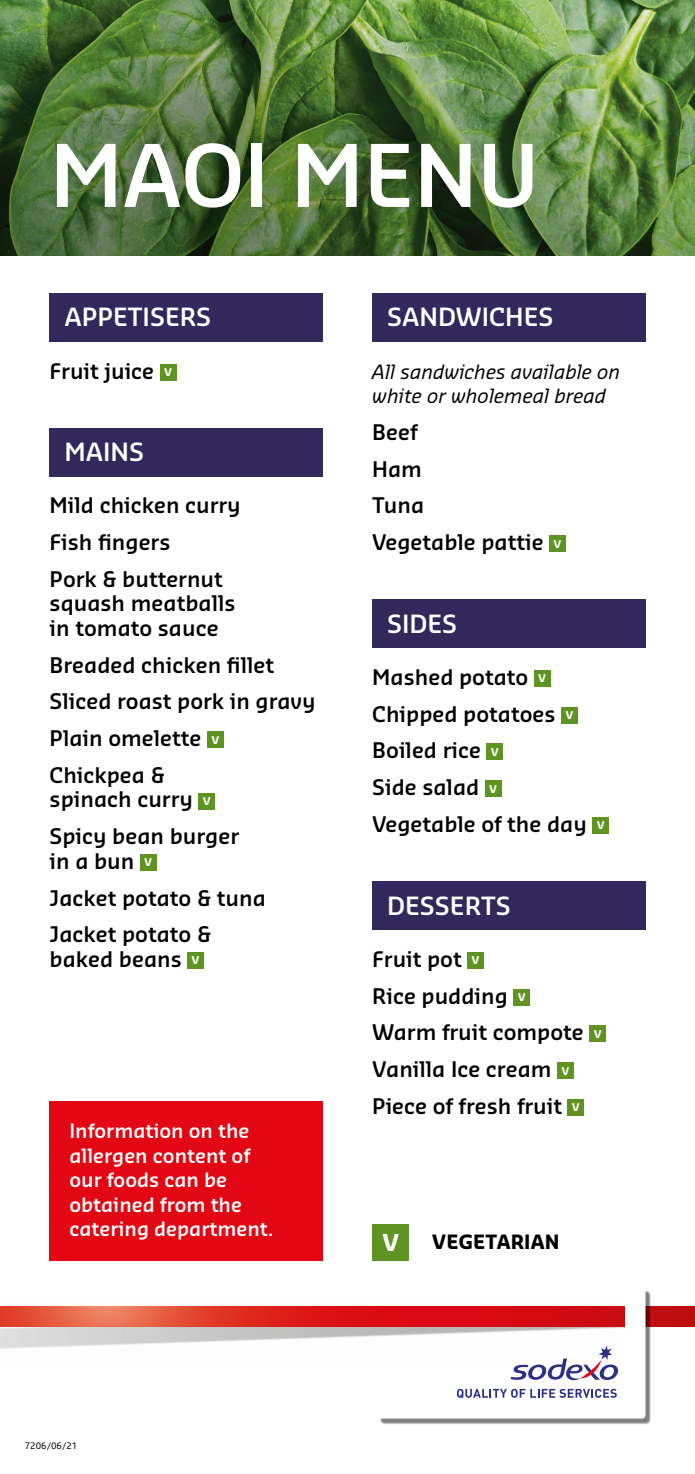
<style>
.page{position:relative;width:695px;height:1474px;background:#fff}
.page>*{position:absolute;margin:0;border:0;box-sizing:border-box;transform-origin:0 0}
.t1{font:600 84px "Sansa Pro";letter-spacing:-.005em;color:#fff}
.t2{font:600 24.5px "Sansa Pro";color:#fff}
.t3{font:700 22.75px "Sansa Pro";color:#fff}
.t4{font:600 21px/36.8px "Sansa Pro";color:#000}
.t5{font:600 19.25px/24.5px "Sansa Pro";color:#fff}
.t6{font:italic 19.25px/24.5px "Sansa Pro";color:#000}
.t7{font:700 19.25px "Sansa Pro";color:#000}
.t8{font:8.75px "Sansa Pro";color:#000}
.s1{font-weight:700;font-size:10.5px;color:#fff}
</style>
<div class="page">
<img style="left:0;top:0;width:694px;height:256px">
<div style="left:372px;top:1224px;width:37px;height:36px;background:#5f9322"></div>
<div style="left:50px;top:1101px;width:272px;height:159px;background:#e30613"></div>
<div style="left:50px;top:293px;width:272px;height:49px;background:#32285b"></div>
<div style="left:50px;top:427px;width:272px;height:49px;background:#32285b"></div>
<div style="left:160px;top:364px;width:16px;height:16px;background:#5f9322"></div>
<div style="left:207px;top:731px;width:16px;height:17px;background:#5f9322"></div>
<div style="left:198px;top:792px;width:17px;height:17px;background:#5f9322"></div>
<div style="left:140px;top:854px;width:16px;height:16px;background:#5f9322"></div>
<div style="left:187px;top:952px;width:17px;height:16px;background:#5f9322"></div>
<div style="left:372px;top:293px;width:273px;height:49px;background:#32285b"></div>
<div style="left:372px;top:599px;width:273px;height:49px;background:#32285b"></div>
<div style="left:372px;top:881px;width:273px;height:49px;background:#32285b"></div>
<div style="left:549px;top:535px;width:16px;height:17px;background:#5f9322"></div>
<div style="left:534px;top:670px;width:16px;height:16px;background:#5f9322"></div>
<div style="left:561px;top:707px;width:16px;height:16px;background:#5f9322"></div>
<div style="left:486px;top:743px;width:17px;height:17px;background:#5f9322"></div>
<div style="left:485px;top:780px;width:16px;height:17px;background:#5f9322"></div>
<div style="left:592px;top:817px;width:16px;height:16px;background:#5f9322"></div>
<div style="left:467px;top:952px;width:16px;height:16px;background:#5f9322"></div>
<div style="left:513px;top:988px;width:16px;height:17px;background:#5f9322"></div>
<div style="left:589px;top:1025px;width:16px;height:17px;background:#5f9322"></div>
<div style="left:557px;top:1062px;width:16px;height:16px;background:#5f9322"></div>
<div style="left:567px;top:1099px;width:17px;height:16px;background:#5f9322"></div>
<div style="left:645px;top:1306px;width:49px;height:20px;background:#be0d0d"></div>
<div style="left:380px;top:1290px;width:271px;height:134px;background:#000;opacity:.5"></div>
<div style="left:377px;top:1287px;width:268px;height:131px;background:#fff;border-radius:3px"></div>
<img style="left:0;top:1326px;width:624px;height:23px">
<svg style="left:0;top:1306px;width:624px;height:20px;background:#dd2b24"></svg>
<svg style="left:510px;top:1345px;width:108px;height:36px"></svg>
<svg style="left:457px;top:1388px;width:159px;height:9px"></svg>
<h1 class="t1" style="left:50px;top:120px;width:491px">MAOI MENU</h1>
<p class="t2" style="left:64px;top:301px;width:148px">APPETISERS</p>
<p class="t4" style="left:50px;top:351px;width:124px">Fruit juice <span class="s1">V</span></p>
<p class="t2" style="left:64px;top:436px;width:81px">MAINS</p>
<p class="t4" style="left:50px;top:486px;width:193px">Mild chicken curry<br>Fish fingers<br>Pork &amp; butternut</p>
<p class="t4" style="left:50px;top:590px;width:187px;line-height:24.5px">squash meatballs in tomato sauce</p>
<p class="t4" style="left:50px;top:645px;width:267px">Breaded chicken fillet<br>Sliced roast pork in gravy<br>Plain omelette <span class="s1">V<br></span>Chickpea &amp;</p>
<p class="t4" style="left:50px;top:780px;width:191px">spinach curry <span class="s1">V<br></span>Spicy bean burger</p>
<p class="t4" style="left:50px;top:841px;width:218px">in a bun <span class="s1">V<br></span>Jacket potato &amp; tuna<br>Jacket potato &amp;</p>
<p class="t4" style="left:50px;top:939px;width:151px">baked beans <span class="s1">V</span></p>
<p class="t5" style="left:69px;top:1118px;width:205px">Information on the allergen content of our foods can be obtained from the catering department.</p>
<p class="t2" style="left:387px;top:301px;width:168px">SANDWICHES</p>
<p class="t6" style="left:372px;top:358px;width:249px">All sandwiches available on white or wholemeal bread</p>
<p class="t4" style="left:372px;top:413px;width:190px">Beef<br>Ham<br>Tuna<br>Vegetable pattie <span class="s1">V</span></p>
<p class="t2" style="left:387px;top:607px;width:72px">SIDES</p>
<p class="t4" style="left:372px;top:658px;width:234px">Mashed potato <span class="s1">V<br></span>Chipped potatoes <span class="s1">V<br></span>Boiled rice <span class="s1">V<br></span>Side salad <span class="s1">V<br></span>Vegetable of the day <span class="s1">V</span></p>
<p class="t2" style="left:387px;top:889px;width:125px">DESSERTS</p>
<p class="t4" style="left:372px;top:939px;width:231px">Fruit pot <span class="s1">V<br></span>Rice pudding <span class="s1">V<br></span>Warm fruit compote <span class="s1">V<br></span>Vanilla Ice cream <span class="s1">V<br></span>Piece of fresh fruit <span class="s1">V</span></p>
<p class="t3" style="left:382px;top:1227px;width:19px">V</p>
<p class="t7" style="left:432px;top:1228px;width:129px">VEGETARIAN</p>
<p class="t8" style="left:25px;top:1439px;width:54px">7206/06/21</p>
</div>
